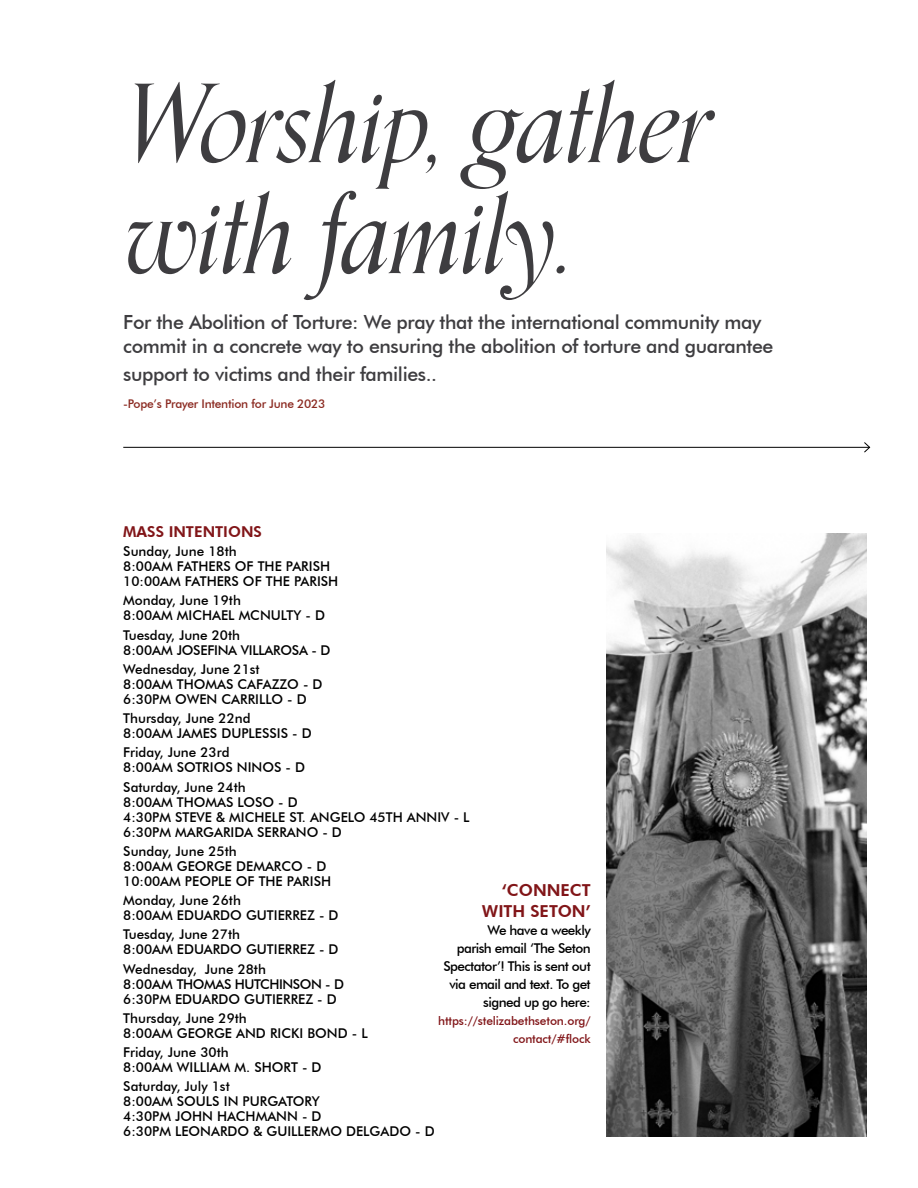
<style>
.page{position:relative;width:918px;height:1188px;background:#fff}
.page>*{position:absolute;margin:0;border:0;box-sizing:border-box;transform-origin:0 0}
.t1{font:italic 108px/111px "Orpheus Pro";letter-spacing:-.02em;color:#3e3d40}
.t2{font:500 19.5px/23.4px "Futura BT";letter-spacing:-.02em;color:#3e3d40}
.t3{font:800 16.5px/21px "Futura BT";color:#811518;text-align:right}
.t4{font:800 15px "Futura BT";color:#811518}
.t5{font:500 13.5px/15px "Futura BT";color:#000}
.t6{font:500 13.5px/18px "Futura BT";letter-spacing:-.04em;color:#000;text-align:right}
.t7{font:500 13.5px/15px "Futura BT";letter-spacing:-.02em;color:#000}
.t8{font:500 12px/18px "Futura BT";letter-spacing:-.01em;color:#811518;text-align:right}
.t9{font:500 12px "Futura BT";letter-spacing:-.02em;color:#8b2a21}
</style>
<div class="page">
<img style="left:607px;top:534px;width:260px;height:603px">
<hr style="left:123px;top:447px;width:747px;height:1px;background:#000">
<svg style="left:863px;top:442px;width:8px;height:11px"></svg>
<h1 class="t1" style="left:124px;top:72px;width:590px">Worship, gather with family.</h1>
<h2 class="t2" style="left:123px;top:311px;width:652px">For the Abolition of Torture: We pray that the international community may commit in a concrete way to ensuring the abolition of torture and guarantee</h2>
<h2 class="t2" style="left:123px;top:362px;width:315px">support to victims and their families..</h2>
<p class="t9" style="left:123px;top:396px;width:204px">-Pope’s Prayer Intention for June 2023</p>
<p class="t4" style="left:123px;top:523px;width:140px">MASS INTENTIONS</p>
<p class="t5" style="left:123px;top:544px;width:217px">Sunday, June 18th<br>8:00AM FATHERS OF THE PARISH<br>10:00AM FATHERS OF THE PARISH</p>
<p class="t5" style="left:123px;top:593px;width:203px">Monday, June 19th<br>8:00AM MICHAEL MCNULTY - D</p>
<p class="t7" style="left:123px;top:627px;width:209px">Tuesday, June 20th<br>8:00AM JOSEFINA VILLAROSA - D</p>
<p class="t5" style="left:123px;top:662px;width:201px">Wednesday, June 21st<br>8:00AM THOMAS CAFAZZO - D<br>6:30PM OWEN CARRILLO - D</p>
<p class="t5" style="left:123px;top:711px;width:190px">Thursday, June 22nd<br>8:00AM JAMES DUPLESSIS - D</p>
<p class="t5" style="left:123px;top:745px;width:183px">Friday, June 23rd<br>8:00AM SOTRIOS NINOS - D</p>
<p class="t5" style="left:123px;top:779px;width:348px">Saturday, June 24th<br>8:00AM THOMAS LOSO - D<br>4:30PM STEVE &amp; MICHELE ST. ANGELO 45TH ANNIV - L<br>6:30PM MARGARIDA SERRANO - D</p>
<p class="t5" style="left:123px;top:844px;width:209px">Sunday, June 25th<br>8:00AM GEORGE DEMARCO - D<br>10:00AM PEOPLE OF THE PARISH</p>
<p class="t5" style="left:123px;top:893px;width:217px">Monday, June 26th<br>8:00AM EDUARDO GUTIERREZ - D</p>
<p class="t5" style="left:123px;top:927px;width:217px">Tuesday, June 27th<br>8:00AM EDUARDO GUTIERREZ - D</p>
<p class="t5" style="left:123px;top:961px;width:222px">Wednesday, June 28th<br>8:00AM THOMAS HUTCHINSON - D<br>6:30PM EDUARDO GUTIERREZ - D</p>
<p class="t5" style="left:123px;top:1011px;width:246px">Thursday, June 29th<br>8:00AM GEORGE AND RICKI BOND - L</p>
<p class="t5" style="left:123px;top:1045px;width:200px">Friday, June 30th<br>8:00AM WILLIAM M. SHORT - D</p>
<p class="t5" style="left:123px;top:1079px;width:313px">Saturday, July 1st<br>8:00AM SOULS IN PURGATORY<br>4:30PM JOHN HACHMANN - D<br>6:30PM LEONARDO &amp; GUILLERMO DELGADO - D</p>
<p class="t3" style="left:482px;top:880px;width:110px">‘CONNECT<br>WITH SETON’</p>
<p class="t6" style="left:443px;top:921px;width:149px">We have a weekly<br>parish email ‘The Seton<br>Spectator’! This is sent out via email and text. To get signed up go here:</p>
<p class="t8" style="left:438px;top:1012px;width:154px">https://stelizabethseton.org/ contact/#flock</p>
</div>
